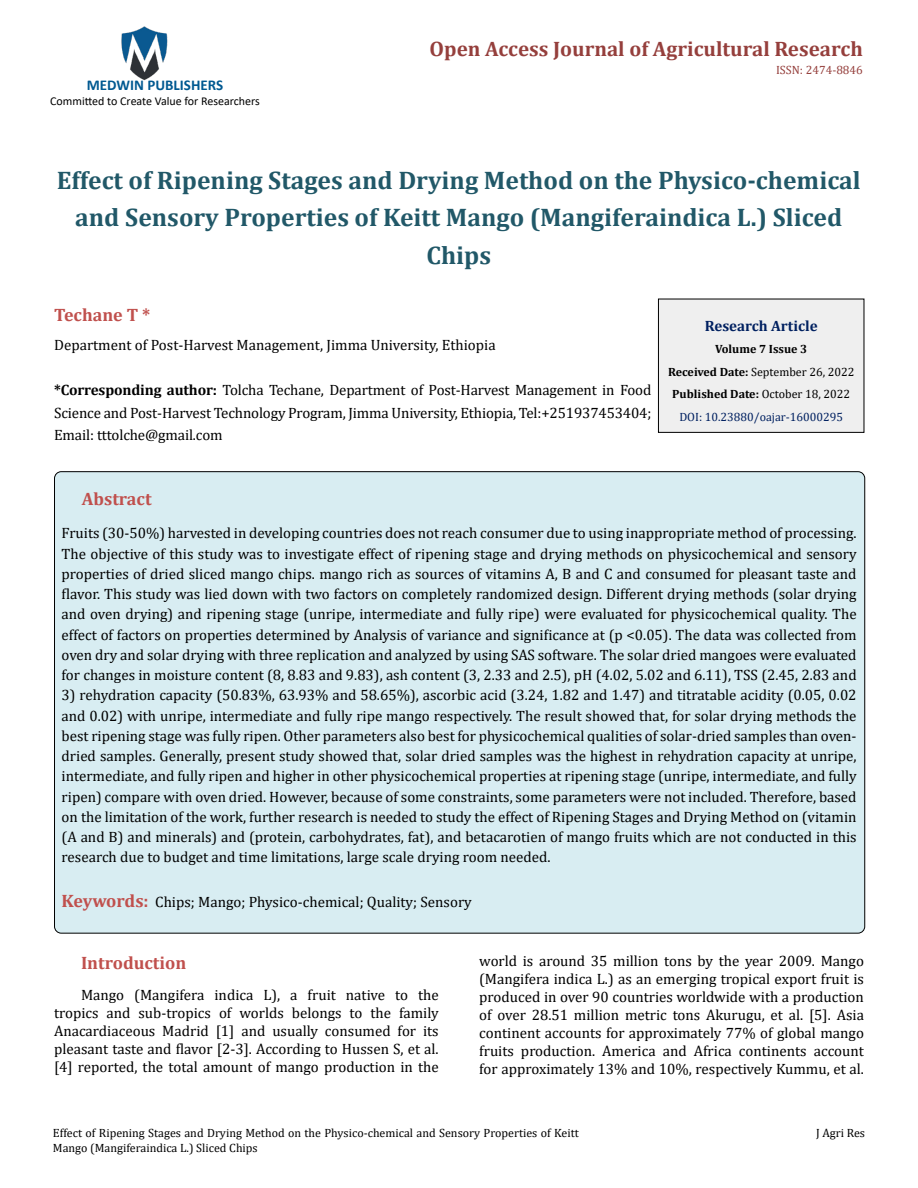
<style>
.page{position:relative;width:918px;height:1188px;background:#fff}
.page>*{position:absolute;margin:0;border:0;box-sizing:border-box;transform-origin:0 0}
.t1{font:700 25.5px/37.5px "Cambria";color:#215868;text-align:center}
.t2{font:700 21px "Cambria";color:#953f3c}
.t3{font:700 18px "Cambria";color:#c0504d}
.t4{font:15px/20.2px "Cambria";color:#000;text-align:justify}
.t5{font:700 15px "Calibri";color:#005991}
.t6{font:700 15px "Cambria";color:#002060}
.t7{font:12px/14.4px "Cambria";color:#000}
.t8{font:700 12px/22.5px "Cambria";color:#000;text-align:center}
.t9{font:12px "Calibri";color:#000}
.t10{font:12px "Cambria";color:#953f3c}
.s1{font-weight:700}
.s2{font-weight:400}
.s3{font-weight:400;color:#002060}
.s4{font-weight:700;font-size:18px;color:#c0504d}
</style>
<div class="page">
<img style="left:121px;top:26px;width:47px;height:55px">
<div style="left:658px;top:299px;width:206px;height:133px;background:#efefef"></div>
<div style="left:658px;top:299px;width:206px;height:134px;border:1px solid #000"></div>
<div style="left:55px;top:472px;width:810px;height:461px;background:#d8edf2;border-radius:7px"></div>
<p class="t5" style="left:87px;top:75px;width:138px">MEDWIN PUBLISHERS</p>
<p class="t9" style="left:50px;top:92px;width:211px">Committed to Create Value for Researchers</p>
<h2 class="t2" style="left:430px;top:34px;width:435px">Open Access Journal of Agricultural Research</h2>
<p class="t10" style="left:776px;top:63px;width:88px">ISSN: 2474-8846</p>
<h1 class="t1" style="left:57px;top:161px;width:806px">Effect of Ripening Stages and Drying Method on the Physico-chemical and Sensory Properties of Keitt Mango (Mangiferaindica L.) Sliced<br>Chips</h1>
<p class="t3" style="left:54px;top:302px;width:98px">Techane T *</p>
<p class="t4" style="left:54px;top:335px;width:443px">Department of Post-Harvest Management, Jimma University, Ethiopia</p>
<p class="t4" style="left:54px;top:379px;width:599px;line-height:22.5px"><span class="s1">*Corresponding author:</span> Tolcha Techane, Department of Post-Harvest Management in Food Science and Post-Harvest Technology Program, Jimma University, Ethiopia, Tel:+251937453404; Email: tttolche@gmail.com</p>
<p class="t6" style="left:705px;top:315px;width:114px">Research Article</p>
<p class="t8" style="left:668px;top:337px;width:188px">Volume 7 Issue 3<br>Received Date: <span class="s2">September 26, 2022<br></span>Published Date: <span class="s2">October 18, 2022<br></span><span class="s3">DOI: 10.23880/oajar-16000295</span></p>
<p class="t3" style="left:82px;top:486px;width:71px">Abstract</p>
<p class="t4" style="left:62px;top:523px;width:797px">Fruits (30-50%) harvested in developing countries does not reach consumer due to using inappropriate method of processing.<br>The objective of this study was to investigate effect of ripening stage and drying methods on physicochemical and sensory properties of dried sliced mango chips. mango rich as sources of vitamins A, B and C and consumed for pleasant taste and flavor. This study was lied down with two factors on completely randomized design. Different drying methods (solar drying and oven drying) and ripening stage (unripe, intermediate and fully ripe) were evaluated for physicochemical quality. The effect of factors on properties determined by Analysis of variance and significance at (p &lt;0.05). The data was collected from oven dry and solar drying with three replication and analyzed by using SAS software. The solar dried mangoes were evaluated for changes in moisture content (8, 8.83 and 9.83), ash content (3, 2.33 and 2.5), pH (4.02, 5.02 and 6.11), TSS (2.45, 2.83 and</p>
<p class="t4" style="left:62px;top:685px;width:797px">3) rehydration capacity (50.83%, 63.93% and 58.65%), ascorbic acid (3.24, 1.82 and 1.47) and titratable acidity (0.05, 0.02 and 0.02) with unripe, intermediate and fully ripe mango respectively. The result showed that, for solar drying methods the best ripening stage was fully ripen. Other parameters also best for physicochemical qualities of solar-dried samples than oven&shy;dried samples. Generally, present study showed that, solar dried samples was the highest in rehydration capacity at unripe, intermediate, and fully ripen and higher in other physicochemical properties at ripening stage (unripe, intermediate, and fully ripen) compare with oven dried. However, because of some constraints, some parameters were not included. Therefore, based on the limitation of the work, further research is needed to study the effect of Ripening Stages and Drying Method on (vitamin (A and B) and minerals) and (protein, carbohydrates, fat), and betacarotien of mango fruits which are not conducted in this research due to budget and time limitations, large scale drying room needed.</p>
<p class="t4" style="left:62px;top:892px;width:412px"><span class="s4">Keywords:</span> Chips; Mango; Physico-chemical; Quality; Sensory</p>
<p class="t3" style="left:81px;top:950px;width:107px">Introduction</p>
<p class="t4" style="left:54px;top:986px;width:386px;line-height:18px;text-indent:27px">Mango (Mangifera indica L), a fruit native to the tropics and sub-tropics of worlds belongs to the family Anacardiaceous Madrid [1] and usually consumed for its pleasant taste and flavor [2-3]. According to Hussen S, et al. [4] reported, the total amount of mango production in the</p>
<p class="t4" style="left:479px;top:952px;width:386px;line-height:18px">world is around 35 million tons by the year 2009. Mango (Mangifera indica L.) as an emerging tropical export fruit is produced in over 90 countries worldwide with a production of over 28.51 million metric tons Akurugu, et al. [5]. Asia continent accounts for approximately 77% of global mango fruits production. America and Africa continents account for approximately 13% and 10%, respectively Kummu, et al.</p>
<p class="t7" style="left:53px;top:1126px;width:527px">Effect of Ripening Stages and Drying Method on the Physico-chemical and Sensory Properties of Keitt<br>Mango (Mangiferaindica L.) Sliced Chips</p>
<p class="t7" style="left:816px;top:1126px;width:50px">J Agri Res</p>
</div>
